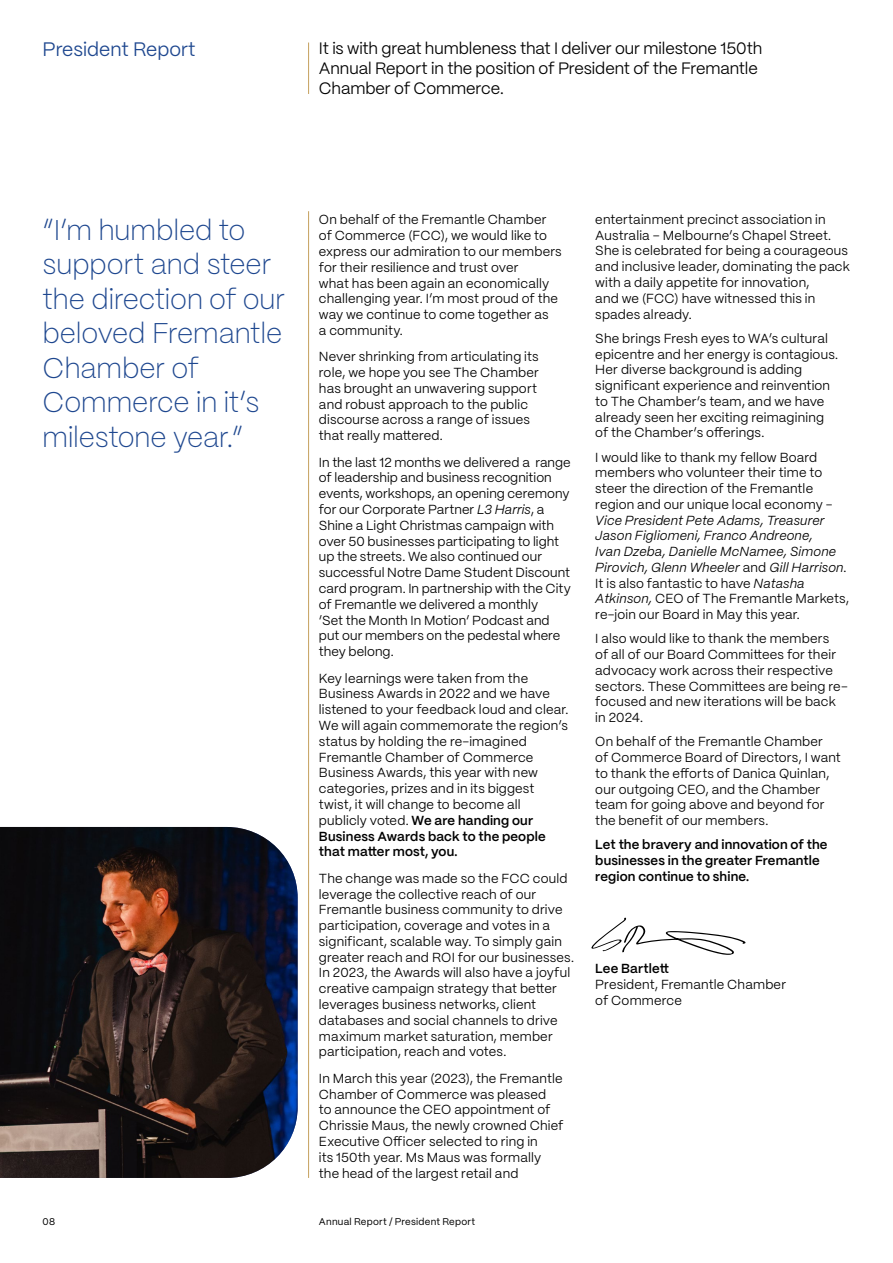
<style>
.page{position:relative;width:893px;height:1263px;background:#fff}
.page>*{position:absolute;margin:0;border:0;box-sizing:border-box;transform-origin:0 0}
.t1{font:200 28.5px/34.5px "PP Mori";color:#1e478f}
.t2{font:19.5px "PP Mori";color:#1e478f}
.t3{font:16.5px/19.8px "PP Mori";letter-spacing:-.005em;color:#000}
.t4{font:13.2px/15.8px "PP Mori";letter-spacing:.01em;color:#000}
.t5{font:italic 13.2px/15.8px "PP Mori";letter-spacing:.01em;color:#000}
.t6{font:600 13.2px/15.8px "PP Mori";letter-spacing:.01em;color:#000}
.t7{font:9.75px "PP Mori";letter-spacing:.025em;color:#000}
.s1{font-style:italic}
.s2{font-weight:600}
.s3{font-style:normal}
</style>
<div class="page">
<hr style="left:308px;top:43px;width:1px;height:51px;background:#c5a05d">
<hr style="left:308px;top:211px;width:1px;height:967px;background:#c5a05d">
<svg style="left:591px;top:917px;width:155px;height:38px"></svg>
<img style="left:0;top:827px;width:298px;height:351px">
<h2 class="t2" style="left:43px;top:33px;width:154px">President Report</h2>
<p class="t3" style="left:319px;top:37px;width:445px">It is with great humbleness that I deliver our milestone 150th<br>Annual Report in the position of President of the Fremantle<br>Chamber of Commerce.</p>
<h1 class="t1" style="left:43px;top:211px;width:244px">“I’m humbled to support and steer the direction of our beloved Fremantle<br>Chamber of<br>Commerce in it’s milestone year.”</h1>
<p class="t4" style="left:319px;top:211px;width:244px">On behalf of the Fremantle Chamber of Commerce (FCC), we would like to express our admiration to our members for their resilience and trust over<br>what has been again an economically challenging year. I’m most proud of the way we continue to come together as<br>a community.</p>
<p class="t4" style="left:319px;top:348px;width:222px">Never shrinking from articulating its role, we hope you see The Chamber has brought an unwavering support and robust approach to the public discourse across a range of issues that really mattered.</p>
<p class="t4" style="left:319px;top:453px;width:253px">In the last 12 months we delivered a range of leadership and business recognition events, workshops, an opening ceremony for our Corporate Partner <span class="s1">L3 Harris</span>, a Shine a Light Christmas campaign with over 50 businesses participating to light up the streets. We also continued our successful Notre Dame Student Discount card program. In partnership with the City of Fremantle we delivered a monthly<br>‘Set the Month In Motion’ Podcast and put our members on the pedestal where they belong.</p>
<p class="t4" style="left:319px;top:669px;width:251px">Key learnings were taken from the Business Awards in 2022 and we have listened to your feedback loud and clear.<br>We will again commemorate the region’s status by holding the re-imagined Fremantle Chamber of Commerce Business Awards, this year with new categories, prizes and in its biggest twist, it will change to become all publicly voted. <span class="s2">We are handing our Business Awards back to the people that matter most, you.</span></p>
<p class="t4" style="left:319px;top:869px;width:257px">The change was made so the FCC could leverage the collective reach of our Fremantle business community to drive participation, coverage and votes in a significant, scalable way. To simply gain greater reach and ROI for our businesses.<br>In 2023, the Awards will also have a joyful creative campaign strategy that better leverages business networks, client databases and social channels to drive maximum market saturation, member participation, reach and votes.</p>
<p class="t4" style="left:319px;top:1069px;width:246px">In March this year (2023), the Fremantle Chamber of Commerce was pleased<br>to announce the CEO appointment of Chrissie Maus, the newly crowned Chief Executive Officer selected to ring in<br>its 150th year. Ms Maus was formally the head of the largest retail and</p>
<p class="t7" style="left:43px;top:1213px;width:14px">08</p>
<p class="t7" style="left:319px;top:1213px;width:158px">Annual Report / President Report</p>
<p class="t4" style="left:595px;top:211px;width:256px">entertainment precinct association in Australia – Melbourne’s Chapel Street.<br>She is celebrated for being a courageous and inclusive leader, dominating the pack with a daily appetite for innovation,<br>and we (FCC) have witnessed this in spades already.</p>
<p class="t4" style="left:595px;top:329px;width:244px">She brings Fresh eyes to WA’s cultural epicentre and her energy is contagious.<br>Her diverse background is adding significant experience and reinvention to The Chamber’s team, and we have already seen her exciting reimagining of the Chamber’s offerings.</p>
<p class="t4" style="left:595px;top:448px;width:239px">I would like to thank my fellow Board members who volunteer their time to steer the direction of the Fremantle region and our unique local economy -</p>
<p class="t5" style="left:595px;top:511px;width:255px">Vice President Pete Adams, Treasurer Jason Figliomeni, Franco Andreone,<br>Ivan Dzeba, Danielle McNamee, Simone Pirovich, Glenn Wheeler <span class="s3">and</span> Gill Harrison<span class="s3">.<br>It is also fantastic to have</span> Natasha Atkinson, <span class="s3">CEO of The Fremantle Markets, re-join our Board in May this year.</span></p>
<p class="t4" style="left:595px;top:630px;width:254px">I also would like to thank the members<br>of all of our Board Committees for their advocacy work across their respective sectors. These Committees are being re&shy;focused and new iterations will be back in 2024.</p>
<p class="t4" style="left:595px;top:733px;width:247px">On behalf of the Fremantle Chamber<br>of Commerce Board of Directors, I want to thank the efforts of Danica Quinlan, our outgoing CEO, and the Chamber team for going above and beyond for the benefit of our members.</p>
<p class="t6" style="left:595px;top:836px;width:234px">Let the bravery and innovation of the businesses in the greater Fremantle region continue to shine.</p>
<p class="t6" style="left:595px;top:960px;width:75px">Lee Bartlett</p>
<p class="t4" style="left:595px;top:976px;width:192px">President, Fremantle Chamber of Commerce</p>
</div>
